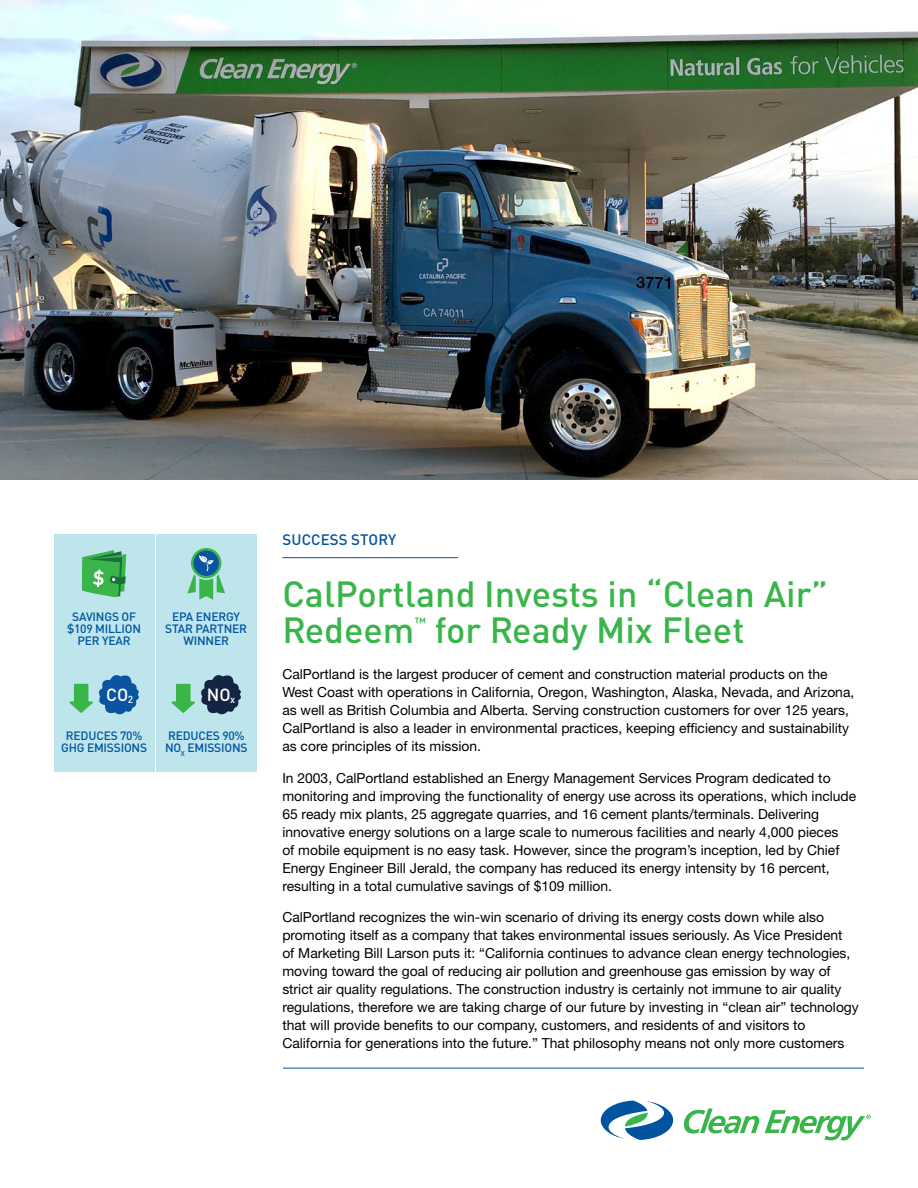
<style>
.page{position:relative;width:918px;height:1188px;background:#fff}
.page>*{position:absolute;margin:0;border:0;box-sizing:border-box;transform-origin:0 0}
.t1{font:500 36px/36px "DINOT";color:#39b54a}
.t2{font:500 17.4px "DINOT";color:#fff}
.t3{font:500 15px "DINOT";letter-spacing:.01em;color:#00549f}
.t4{font:13.8px/18px "Helvetica Neue LT Std";color:#000}
.t5{font:500 13.05px "DINOT";color:#39b54a}
.t6{font:500 12px/12px "DINOT";letter-spacing:-.015em;color:#00549f;text-align:center}
</style>
<div class="page">
<svg style="left:683px;top:1108px;width:188px;height:32px"></svg>
<svg style="left:601px;top:1101px;width:72px;height:39px"></svg>
<hr style="left:283px;top:1068px;width:581px;height:1px;background:#00549f">
<div style="left:156px;top:654px;width:100px;height:118px;background:#bee5eb"></div>
<div style="left:54px;top:654px;width:100px;height:118px;background:#bee5eb"></div>
<div style="left:54px;top:534px;width:100px;height:118px;background:#bee5eb"></div>
<div style="left:156px;top:534px;width:100px;height:118px;background:#bee5eb"></div>
<hr style="left:282px;top:557px;width:176px;height:1px;background:#00549f">
<img style="left:0;top:0;width:918px;height:480px">
<svg style="left:82px;top:550px;width:44px;height:46px;background:#50b465"></svg>
<svg style="left:191px;top:548px;width:30px;height:30px"></svg>
<svg style="left:187px;top:551px;width:38px;height:49px"></svg>
<svg style="left:99px;top:675px;width:40px;height:39px"></svg>
<svg style="left:70px;top:684px;width:23px;height:29px"></svg>
<svg style="left:201px;top:675px;width:40px;height:39px"></svg>
<svg style="left:172px;top:684px;width:23px;height:29px"></svg>
<p class="t6" style="left:67px;top:610px;width:75px">SAVINGS OF $109 MILLION<br>PER YEAR</p>
<p class="t6" style="left:165px;top:610px;width:83px">EPA ENERGY<br>STAR PARTNER<br>WINNER</p>
<p class="t2" style="left:106px;top:683px;width:29px">CO<sub>2</sub></p>
<p class="t2" style="left:207px;top:683px;width:30px">NO<sub>x</sub></p>
<p class="t6" style="left:61px;top:730px;width:88px">REDUCES 70%<br>GHG EMISSIONS</p>
<p class="t6" style="left:165px;top:730px;width:84px;text-align:left">REDUCES 90%<br>NO<sub>X</sub> EMISSIONS</p>
<p class="t3" style="left:282px;top:530px;width:116px">SUCCESS STORY</p>
<p class="t1" style="left:282px;top:576px;width:547px">CalPortland Invests in “Clean Air”<br>Redeem</p>
<p class="t5" style="left:415px;top:614px;width:13px">™</p>
<p class="t1" style="left:435px;top:612px;width:311px">for Ready Mix Fleet</p>
<p class="t4" style="left:282px;top:665px;width:573px">CalPortland is the largest producer of cement and construction material products on the West Coast with operations in California, Oregon, Washington, Alaska, Nevada, and Arizona, as well as British Columbia and Alberta. Serving construction customers for over 125 years, CalPortland is also a leader in environmental practices, keeping efficiency and sustainability as core principles of its mission.</p>
<p class="t4" style="left:282px;top:769px;width:575px">In 2003, CalPortland established an Energy Management Services Program dedicated to monitoring and improving the functionality of energy use across its operations, which include 65 ready mix plants, 25 aggregate quarries, and 16 cement plants/terminals. Delivering innovative energy solutions on a large scale to numerous facilities and nearly 4,000 pieces<br>of mobile equipment is no easy task. However, since the program’s inception, led by Chief Energy Engineer Bill Jerald, the company has reduced its energy intensity by 16 percent, resulting in a total cumulative savings of $109 million.</p>
<p class="t4" style="left:282px;top:908px;width:578px">CalPortland recognizes the win-win scenario of driving its energy costs down while also promoting itself as a company that takes environmental issues seriously. As Vice President<br>of Marketing Bill Larson puts it: “California continues to advance clean energy technologies, moving toward the goal of reducing air pollution and greenhouse gas emission by way of strict air quality regulations. The construction industry is certainly not immune to air quality regulations, therefore we are taking charge of our future by investing in “clean air” technology that will provide benefits to our company, customers, and residents of and visitors to California for generations into the future.” That philosophy means not only more customers</p>
</div>
